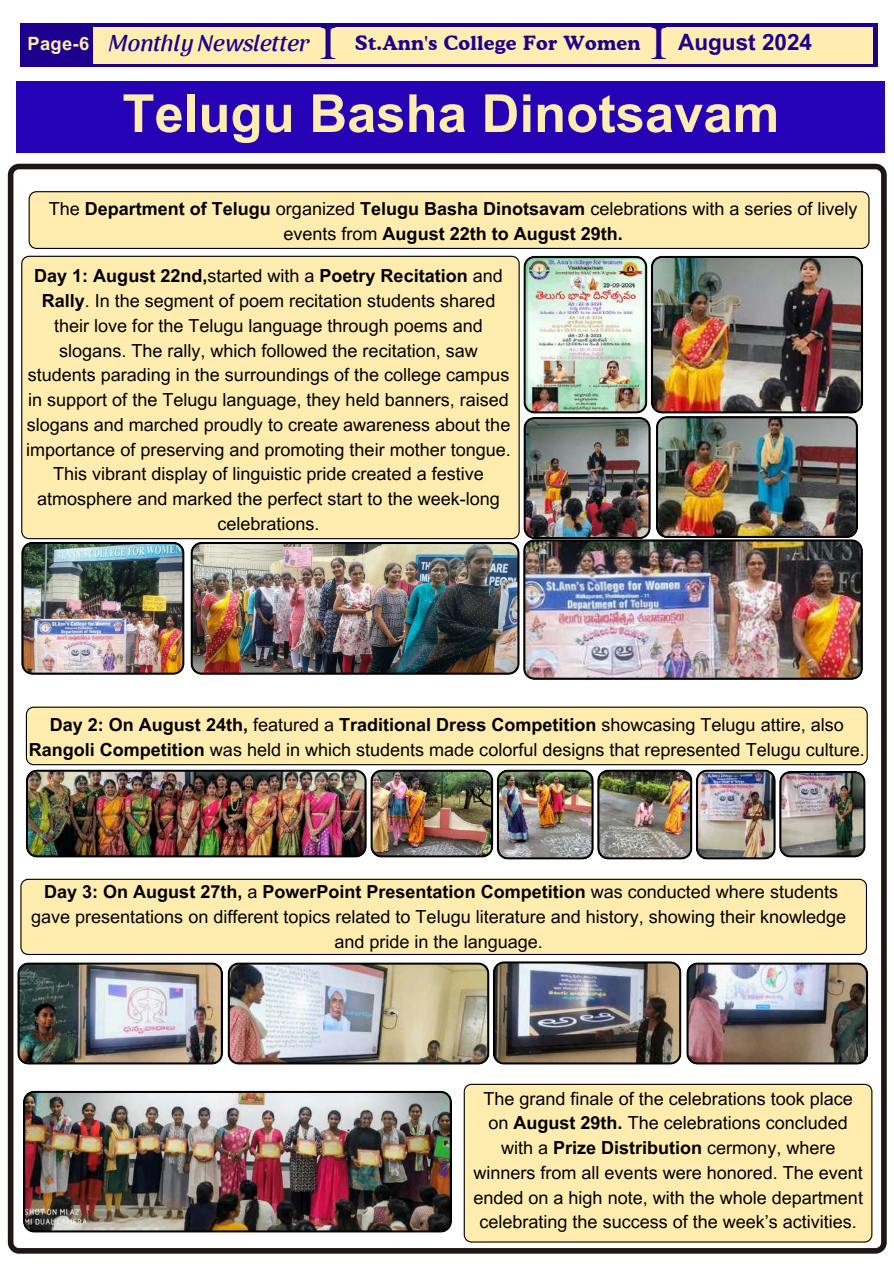
<style>
.page{position:relative;width:894px;height:1264px;background:#fff}
.page>*{position:absolute;margin:0;border:0;box-sizing:border-box;transform-origin:0 0}
.t1{font:700 52.5px "Arial MT Pro";color:#ffedb1}
.t2{font:48.45px "Te X Gyre Termes";color:#1c008d}
.t3{font:22.5px "CA Generated";color:#1c008d}
.t4{font:700 22.5px "Arial MT Pro";color:#1c008d}
.t5{font:700 19.5px "Cooper BT";letter-spacing:.02em;color:#1c008d}
.t6{font:700 18.3px "Arial MT Pro";color:#ffedb1}
.t7{font:18px/24.8px "Arial MT Pro";color:#000;text-align:center}
.t8{font:700 18px/24.8px "Arial MT Pro";color:#000;text-align:center}
.s1{font-weight:400}
.s2{font-weight:700}
</style>
<div class="page">
<div style="left:21px;top:24px;width:856px;height:43px;background:linear-gradient(to right,#1d018d,#1d018d)"></div>
<div style="left:94px;top:28px;width:777px;height:35px;background:#ffedb1"></div>
<div style="left:16px;top:81px;width:868px;height:71px;background:#2602b6"></div>
<img style="left:8px;top:164px;width:878px;height:1089px">
<p class="t6" style="left:28px;top:37px;width:63px">Page-6</p>
<h2 class="t2" style="left:320px;top:8px;width:18px">I</h2>
<h2 class="t2" style="left:650px;top:8px;width:18px">I</h2>
<p class="t3" style="left:109px;top:30px;width:202px">Monthly Newsletter</p>
<p class="t5" style="left:355px;top:31px;width:286px">St.Ann's College For Women</p>
<p class="t4" style="left:678px;top:34px;width:135px">August 2024</p>
<h1 class="t1" style="left:122px;top:94px;width:658px">Telugu Basha Dinotsavam</h1>
<p class="t8" style="left:49px;top:199px;width:810px"><span class="s1">The</span> Department of Telugu <span class="s1">organized</span> Telugu Basha Dinotsavam <span class="s1">celebrations with a series of lively events from</span> August 22th to August 29th.</p>
<p class="t7" style="left:26px;top:266px;width:486px"><span class="s2">Day 1: August 22nd,</span>started with a <span class="s2">Poetry Recitation</span> and <span class="s2">Rally</span>. In the segment of poem recitation students shared their love for the Telugu language through poems and slogans. The rally, which followed the recitation, saw students parading in the surroundings of the college campus in support of the Telugu language, they held banners, raised slogans and marched proudly to create awareness about the importance of preserving and promoting their mother tongue.<br>This vibrant display of linguistic pride created a festive atmosphere and marked the perfect start to the week-long celebrations.</p>
<p class="t7" style="left:29px;top:714px;width:837px"><span class="s2">Day 2: On August 24th,</span> featured a <span class="s2">Traditional Dress Competition</span> showcasing Telugu attire, also<br><span class="s2">Rangoli Competition</span> was held in which students made colorful designs that represented Telugu culture.</p>
<p class="t7" style="left:31px;top:881px;width:816px"><span class="s2">Day 3: On August 27th,</span> a <span class="s2">PowerPoint Presentation Competition</span> was conducted where students gave presentations on different topics related to Telugu literature and history, showing their knowledge and pride in the language.</p>
<p class="t7" style="left:473px;top:1088px;width:391px">The grand finale of the celebrations took place on <span class="s2">August 29th.</span> The celebrations concluded with a <span class="s2">Prize Distribution</span> cermony, where winners from all events were honored. The event ended on a high note, with the whole department celebrating the success of the week’s activities.</p>
</div>
